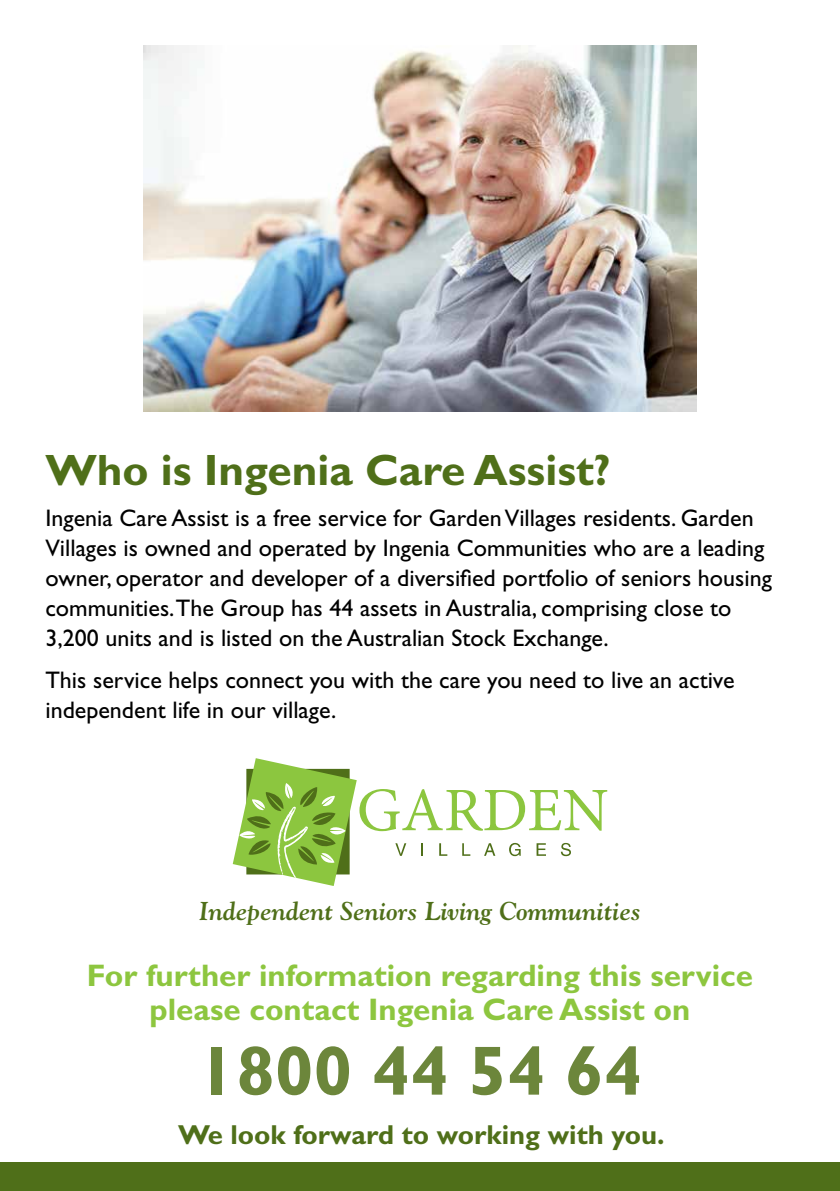
<style>
.page{position:relative;width:840px;height:1191px;background:#fff}
.page>*{position:absolute;margin:0;border:0;box-sizing:border-box;transform-origin:0 0}
.t1{font:700 70px "Gill Sans Std";color:#6c863b}
.t2{font:700 44px "Gill Sans Std";color:#4f6f19}
.t3{font:700 31.2px/33.8px "Gill Sans Std";color:#8dc63f;text-align:center}
.t4{font:700 27.4px "Gill Sans Std";color:#4f6f19}
.t5{font:italic 700 25.8px "Goudy Std";color:#4f6f19}
.t6{font:24px/30px "Gill Sans Std";color:#000}
</style>
<div class="page">
<img style="left:144px;top:45px;width:552px;height:366px">
<div style="left:0;top:1162px;width:839px;height:29px;background:#4f6f19"></div>
<svg style="left:232px;top:758px;width:375px;height:128px"></svg>
<h2 class="t2" style="left:45px;top:444px;width:566px">Who is Ingenia Care Assist?</h2>
<p class="t6" style="left:45px;top:503px;width:727px">Ingenia Care Assist is a free service for Garden Villages residents. Garden Villages is owned and operated by Ingenia Communities who are a leading owner, operator and developer of a diversified portfolio of seniors housing communities.The Group has 44 assets in Australia, comprising close to 3,200 units and is listed on the Australian Stock Exchange.</p>
<p class="t6" style="left:45px;top:665px;width:690px">This service helps connect you with the care you need to live an active independent life in our village.</p>
<p class="t5" style="left:199px;top:895px;width:443px">Independent Seniors Living Communities</p>
<p class="t3" style="left:87px;top:958px;width:667px">For further information regarding this service please contact Ingenia Care Assist on</p>
<h1 class="t1" style="left:197px;top:1029px;width:446px">1800 44 54 64</h1>
<p class="t4" style="left:178px;top:1118px;width:488px">We look forward to working with you.</p>
</div>
